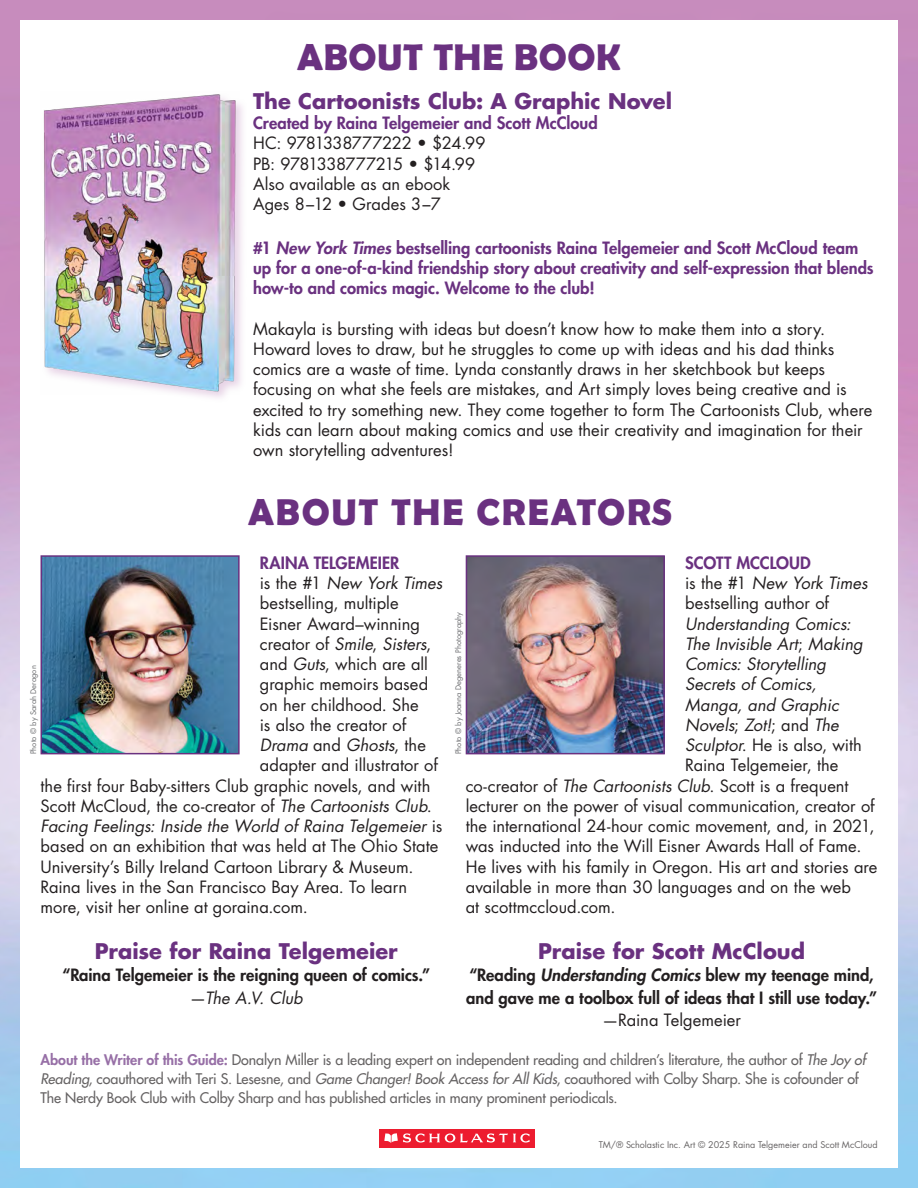
<style>
.page{position:relative;width:918px;height:1188px;background:#fff}
.page>*{position:absolute;margin:0;border:0;box-sizing:border-box;transform-origin:0 0}
.t1{font:500 37.5px "Berlin Sans";letter-spacing:.035em;color:#6a3180}
.t2{font:500 37.5px "Berlin Sans";letter-spacing:.015em;color:#6a3180}
.t3{font:700 21px "Futura Std";color:#6a3180}
.t4{font:16.5px/20.2px "Futura Std";color:#231f20}
.t5{font:800 16.5px/20.2px "Futura Std";letter-spacing:.005em;color:#6a3180}
.t6{font:italic 16.5px "Futura Std";color:#231f20}
.t7{font:800 16.5px/22.5px "Futura Std";letter-spacing:.005em;color:#231f20;text-align:center}
.t8{font:500 14.25px/18.8px "Futura Std";letter-spacing:-.005em;color:#231f20}
.t9{font:9px "Futura Std";color:#231f20}
.t10{font:7.5px "Futura Std";color:#6d6e71}
.s1{font-style:italic}
.s2{font-style:normal}
.s3{font-weight:400}
.s4{font-weight:400;font-style:italic}
.s5{font-weight:800;color:#6a3180}
</style>
<div class="page">
<div style="left:41px;top:92px;width:206px;height:311px;background:#bd84ba;opacity:.35"></div>
<img style="left:41px;top:92px;width:199px;height:303px">
<img style="left:44px;top:558px;width:193px;height:193px">
<div style="left:41px;top:555px;width:199px;height:199px;border:2px solid #6a3180"></div>
<img style="left:469px;top:558px;width:193px;height:193px">
<div style="left:466px;top:555px;width:199px;height:199px;border:2px solid #6a3180"></div>
<div style="left:379px;top:1129px;width:156px;height:19px;background:#ed1c2f"></div>
<svg style="left:384px;top:1133px;width:146px;height:10px"></svg>
<h1 class="t2" style="left:297px;top:36px;width:325px">ABOUT THE BOOK</h1>
<p class="t3" style="left:253px;top:87px;width:420px">The Cartoonists Club: A Graphic Novel</p>
<p class="t5" style="left:253px;top:113px;width:346px">Created by Raina Telgemeier and Scott McCloud</p>
<p class="t4" style="left:253px;top:133px;width:234px">HC: 9781338777222 • $24.99<br>PB: 9781338777215 • $14.99<br>Also available as an ebook<br>Ages 8−12 • Grades 3−7</p>
<p class="t5" style="left:253px;top:237px;width:622px">#1 <span class="s1">New York Times</span> bestselling cartoonists Raina Telgemeier and Scott McCloud team up for a one-of-a-kind friendship story about creativity and self-expression that blends how-to and comics magic. Welcome to the club!</p>
<p class="t4" style="left:253px;top:319px;width:621px">Makayla is bursting with ideas but doesn’t know how to make them into a story.<br>Howard loves to draw, but he struggles to come up with ideas and his dad thinks comics are a waste of time. Lynda constantly draws in her sketchbook but keeps focusing on what she feels are mistakes, and Art simply loves being creative and is excited to try something new. They come together to form The Cartoonists Club, where kids can learn about making comics and use their creativity and imagination for their own storytelling adventures!</p>
<h1 class="t1" style="left:248px;top:491px;width:423px">ABOUT THE CREATORS</h1>
<p class="t5" style="left:260px;top:553px;width:141px">RAINA TELGEMEIER</p>
<p class="t6" style="left:260px;top:573px;width:184px"><span class="s2">is the #1</span> New York Times</p>
<p class="t4" style="left:260px;top:593px;width:140px">bestselling, multiple</p>
<p class="t4" style="left:260px;top:614px;width:162px">Eisner Award–winning</p>
<p class="t6" style="left:260px;top:633px;width:173px"><span class="s2">creator of</span> Smile<span class="s2">,</span> Sisters<span class="s2">,</span></p>
<p class="t4" style="left:260px;top:654px;width:170px">and <span class="s1">Guts</span>, which are all</p>
<p class="t4" style="left:260px;top:674px;width:170px">graphic memoirs based</p>
<p class="t4" style="left:260px;top:695px;width:161px">on her childhood. She</p>
<p class="t4" style="left:260px;top:715px;width:148px">is also the creator of</p>
<p class="t6" style="left:260px;top:734px;width:168px">Drama <span class="s2">and</span> Ghosts<span class="s2">, the</span></p>
<p class="t4" style="left:260px;top:755px;width:180px">adapter and illustrator of</p>
<p class="t4" style="left:41px;top:776px;width:391px">the first four Baby-sitters Club graphic novels, and with</p>
<p class="t4" style="left:41px;top:796px;width:393px">Scott McCloud, the co-creator of <span class="s1">The Cartoonists Club</span>.</p>
<p class="t6" style="left:41px;top:815px;width:403px">Facing Feelings: Inside the World of Raina Telgemeier <span class="s2">is</span></p>
<p class="t4" style="left:41px;top:836px;width:399px">based on an exhibition that was held at The Ohio State</p>
<p class="t4" style="left:41px;top:857px;width:375px">University’s Billy Ireland Cartoon Library &amp; Museum.</p>
<p class="t4" style="left:41px;top:877px;width:368px">Raina lives in the San Francisco Bay Area. To learn</p>
<p class="t4" style="left:41px;top:897px;width:269px">more, visit her online at goraina.com.</p>
<p class="t3" style="left:95px;top:937px;width:304px">Praise for Raina Telgemeier</p>
<p class="t7" style="left:63px;top:964px;width:369px">“Raina Telgemeier is the reigning queen of comics.” <span class="s3">—</span><span class="s4">The A.V. Club</span></p>
<p class="t10" style="left:29px;top:754px;width:90px;rotate:-90deg">Photo © by Sarah Deragon</p>
<p class="t4" style="left:685px;top:553px;width:184px"><span class="s5">SCOTT MCCLOUD<br></span>is the #1 <span class="s1">New York Times </span>bestselling author of</p>
<p class="t6" style="left:685px;top:613px;width:167px">Understanding Comics:</p>
<p class="t6" style="left:685px;top:633px;width:179px">The Invisible Art<span class="s2">;</span> Making</p>
<p class="t6" style="left:685px;top:654px;width:143px">Comics: Storytelling</p>
<p class="t6" style="left:685px;top:674px;width:133px">Secrets of Comics,</p>
<p class="t6" style="left:685px;top:694px;width:155px">Manga, and Graphic</p>
<p class="t6" style="left:685px;top:714px;width:155px">Novels<span class="s2">;</span> Zot!<span class="s2">; and</span> The</p>
<p class="t4" style="left:685px;top:735px;width:178px"><span class="s1">Sculptor</span>. He is also, with</p>
<p class="t4" style="left:685px;top:755px;width:155px">Raina Telgemeier, the</p>
<p class="t4" style="left:466px;top:776px;width:384px">co-creator of <span class="s1">The Cartoonists Club</span>. Scott is a frequent</p>
<p class="t4" style="left:466px;top:796px;width:411px">lecturer on the power of visual communication, creator of</p>
<p class="t4" style="left:466px;top:816px;width:410px">the international 24-hour comic movement, and, in 2021,</p>
<p class="t4" style="left:466px;top:836px;width:397px">was inducted into the Will Eisner Awards Hall of Fame.</p>
<p class="t4" style="left:466px;top:857px;width:413px">He lives with his family in Oregon. His art and stories are</p>
<p class="t4" style="left:466px;top:877px;width:387px">available in more than 30 languages and on the web</p>
<p class="t4" style="left:466px;top:897px;width:152px">at scottmccloud.com.</p>
<p class="t3" style="left:538px;top:937px;width:268px">Praise for Scott McCloud</p>
<p class="t7" style="left:466px;top:964px;width:412px;text-align:left">“Reading <span class="s1">Understanding Comics</span> blew my teenage mind, and gave me a toolbox full of ideas that I still use today.”</p>
<p class="t4" style="left:602px;top:1010px;width:141px">—Raina Telgemeier</p>
<p class="t10" style="left:454px;top:754px;width:144px;rotate:-90deg">Photo © by Joanna Degeneres Photography</p>
<p class="t8" style="left:40px;top:1051px;width:827px"><span class="s5">About the Writer of this Guide:</span> Donalyn Miller is a leading expert on independent reading and children’s literature, the author of <span class="s1">The Joy of<br>Reading</span>, coauthored with Teri S. Lesesne, and <span class="s1">Game Changer! Book Access for All Kids</span>, coauthored with Colby Sharp. She is cofounder of<br>The Nerdy Book Club with Colby Sharp and has published articles in many prominent periodicals.</p>
<p class="t9" style="left:599px;top:1138px;width:280px">TM/® Scholastic Inc. Art © 2025 Raina Telgemeier and Scott McCloud</p>
</div>
